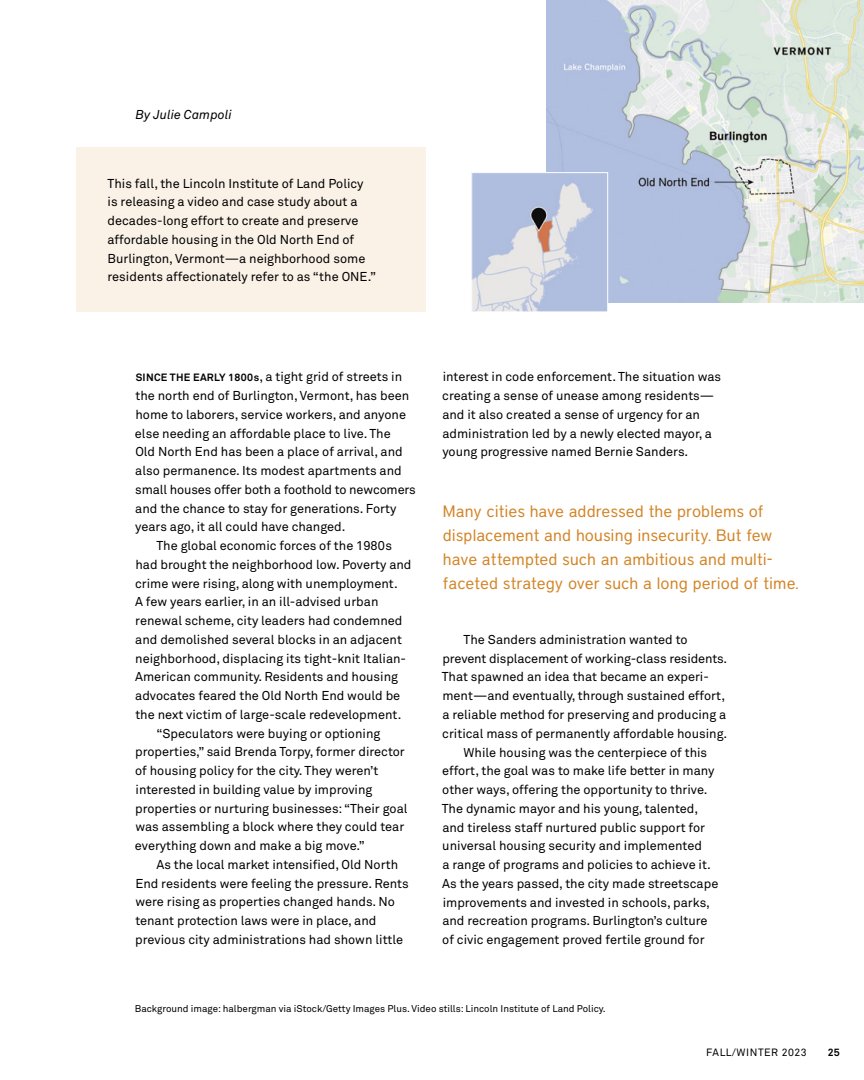
<style>
.page{position:relative;width:864px;height:1080px;background:#fff}
.page>*{position:absolute;margin:0;border:0;box-sizing:border-box;transform-origin:0 0}
.t1{font:16.5px/24px "District";color:#d38425}
.t2{font:12.75px/18.8px "Akkurat Pro";color:#000}
.t3{font:italic 12.75px "Akkurat Pro";letter-spacing:.005em;color:#000}
.t4{font:10.5px "Akkurat Pro";letter-spacing:.05em;color:#000}
.t5{font:700 10.5px "Akkurat Pro";color:#000}
.t6{font:9.75px "Akkurat Pro";color:#000}
.s1{font-weight:700;font-size:10.5px}
</style>
<div class="page">
<img style="left:547px;top:0;width:317px;height:302px">
<div style="left:76px;top:147px;width:349px;height:165px;background:#faf1e7"></div>
<img style="left:473px;top:174px;width:133px;height:136px">
<div style="left:471px;top:172px;width:137px;height:140px;border:1px solid #fff"></div>
<p class="t3" style="left:135px;top:107px;width:98px">By Julie Campoli</p>
<p class="t2" style="left:108px;top:174px;width:270px">This fall, the Lincoln Institute of Land Policy is releasing a video and case study about a decades-long effort to create and preserve affordable housing in the Old North End of Burlington, Vermont—a neighborhood some residents affectionately refer to as “the ONE.”</p>
<p class="t2" style="left:136px;top:368px;width:268px"><span class="s1">SINCE THE EARLY 1800s</span>, a tight grid of streets in</p>
<p class="t2" style="left:135px;top:387px;width:275px">the north end of Burlington, Vermont, has been</p>
<p class="t2" style="left:135px;top:405px;width:272px">home to laborers, service workers, and anyone</p>
<p class="t2" style="left:135px;top:424px;width:257px">else needing an affordable place to live. The</p>
<p class="t2" style="left:135px;top:443px;width:269px">Old North End has been a place of arrival, and</p>
<p class="t2" style="left:135px;top:462px;width:268px">also permanence. Its modest apartments and</p>
<p class="t2" style="left:135px;top:480px;width:282px">small houses offer both a foothold to newcomers</p>
<p class="t2" style="left:135px;top:499px;width:263px">and the chance to stay for generations. Forty</p>
<p class="t2" style="left:135px;top:518px;width:212px">years ago, it all could have changed.</p>
<p class="t2" style="left:156px;top:537px;width:237px">The global economic forces of the 1980s</p>
<p class="t2" style="left:135px;top:555px;width:278px">had brought the neighborhood low. Poverty and</p>
<p class="t2" style="left:135px;top:574px;width:264px">crime were rising, along with unemployment.</p>
<p class="t2" style="left:135px;top:593px;width:245px">A few years earlier, in an ill-advised urban</p>
<p class="t2" style="left:135px;top:612px;width:269px">renewal scheme, city leaders had condemned</p>
<p class="t2" style="left:135px;top:630px;width:268px">and demolished several blocks in an adjacent</p>
<p class="t2" style="left:135px;top:649px;width:272px">neighborhood, displacing its tight-knit Italian-</p>
<p class="t2" style="left:135px;top:668px;width:265px">American community. Residents and housing</p>
<p class="t2" style="left:135px;top:687px;width:267px">advocates feared the Old North End would be</p>
<p class="t2" style="left:135px;top:705px;width:268px">the next victim of large-scale redevelopment.</p>
<p class="t2" style="left:156px;top:724px;width:225px">“Speculators were buying or optioning</p>
<p class="t2" style="left:135px;top:743px;width:271px">properties,” said Brenda Torpy, former director</p>
<p class="t2" style="left:135px;top:762px;width:245px">of housing policy for the city. They weren’t</p>
<p class="t2" style="left:136px;top:780px;width:238px">interested in building value by improving</p>
<p class="t2" style="left:135px;top:799px;width:274px">properties or nurturing businesses: “Their goal</p>
<p class="t2" style="left:135px;top:818px;width:270px">was assembling a block where they could tear</p>
<p class="t2" style="left:135px;top:837px;width:231px">everything down and make a big move.”</p>
<p class="t2" style="left:156px;top:855px;width:243px">As the local market intensified, Old North</p>
<p class="t2" style="left:135px;top:874px;width:275px">End residents were feeling the pressure. Rents</p>
<p class="t2" style="left:135px;top:893px;width:261px">were rising as properties changed hands. No</p>
<p class="t2" style="left:135px;top:912px;width:243px">tenant protection laws were in place, and</p>
<p class="t2" style="left:135px;top:930px;width:269px">previous city administrations had shown little</p>
<p class="t2" style="left:442px;top:368px;width:280px">interest in code enforcement. The situation was creating a sense of unease among residents— and it also created a sense of urgency for an administration led by a newly elected mayor, a young progressive named Bernie Sanders.</p>
<p class="t1" style="left:443px;top:499px;width:357px">Many cities have addressed the problems of displacement and housing insecurity. But few have attempted such an ambitious and multi&shy;faceted strategy over such a long period of time.</p>
<p class="t2" style="left:464px;top:631px;width:226px">The Sanders administration wanted to</p>
<p class="t2" style="left:442px;top:649px;width:286px">prevent displacement of working-class residents.</p>
<p class="t2" style="left:442px;top:668px;width:269px">That spawned an idea that became an experi-</p>
<p class="t2" style="left:442px;top:687px;width:284px">ment—and eventually, through sustained effort,</p>
<p class="t2" style="left:442px;top:706px;width:286px">a reliable method for preserving and producing a</p>
<p class="t2" style="left:442px;top:724px;width:286px">critical mass of permanently affordable housing.</p>
<p class="t2" style="left:464px;top:743px;width:245px">While housing was the centerpiece of this</p>
<p class="t2" style="left:442px;top:762px;width:274px">effort, the goal was to make life better in many</p>
<p class="t2" style="left:442px;top:781px;width:267px">other ways, offering the opportunity to thrive.</p>
<p class="t2" style="left:442px;top:799px;width:258px">The dynamic mayor and his young, talented,</p>
<p class="t2" style="left:442px;top:818px;width:264px">and tireless staff nurtured public support for</p>
<p class="t2" style="left:442px;top:837px;width:261px">universal housing security and implemented</p>
<p class="t2" style="left:442px;top:856px;width:270px">a range of programs and policies to achieve it.</p>
<p class="t2" style="left:442px;top:874px;width:278px">As the years passed, the city made streetscape</p>
<p class="t2" style="left:443px;top:893px;width:269px">improvements and invested in schools, parks,</p>
<p class="t2" style="left:442px;top:912px;width:267px">and recreation programs. Burlington’s culture</p>
<p class="t2" style="left:442px;top:931px;width:264px">of civic engagement proved fertile ground for</p>
<p class="t6" style="left:135px;top:1003px;width:472px">Background image: halbergman via iStock/Getty Images Plus. Video stills: Lincoln Institute of Land Policy.</p>
<p class="t4" style="left:706px;top:1047px;width:102px">FALL/WINTER 2023</p>
<p class="t5" style="left:828px;top:1046px;width:13px">25</p>
</div>
